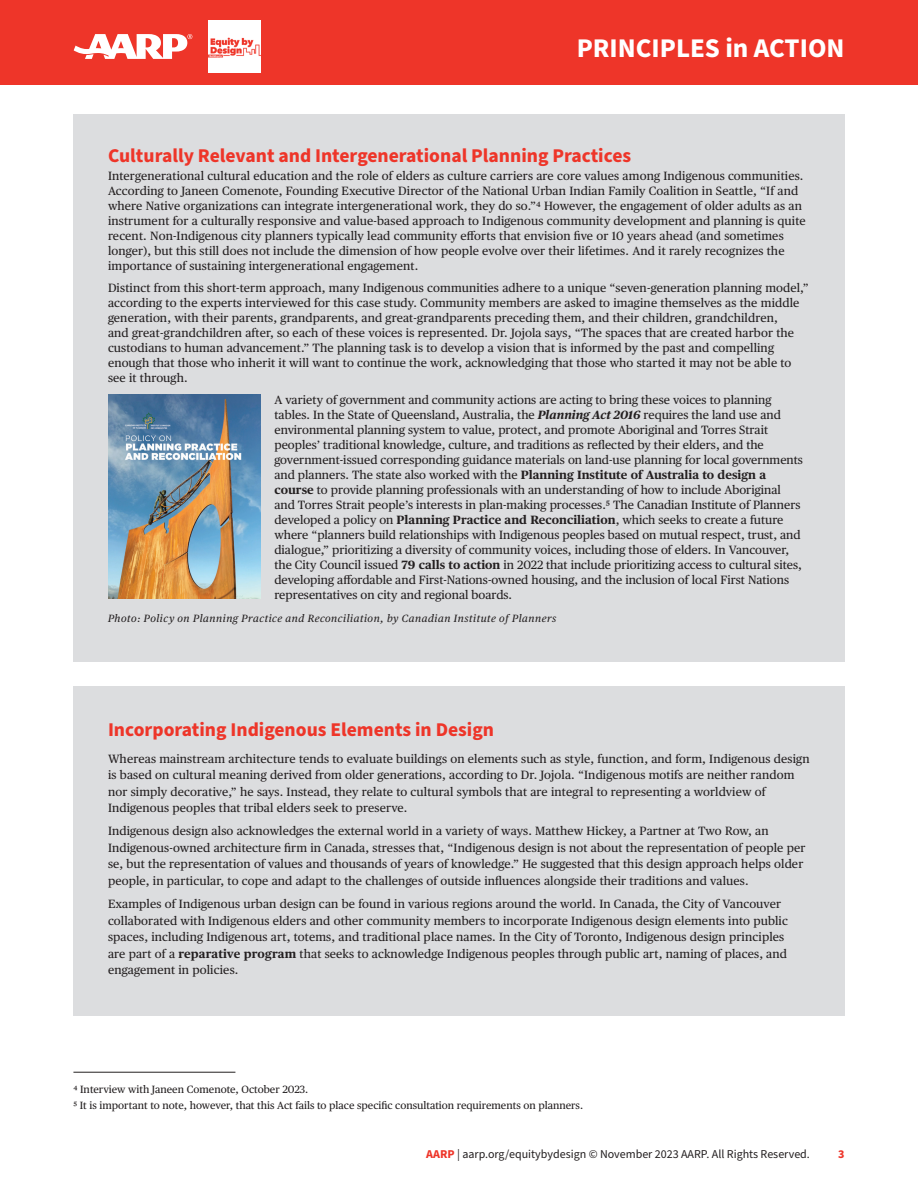
<style>
.page{position:relative;width:918px;height:1188px;background:#fff}
.page>*{position:absolute;margin:0;border:0;box-sizing:border-box;transform-origin:0 0}
.t1{font:700 27px "Source Sans Pro";color:#fff}
.t2{font:700 19.5px "Source Sans Pro";color:#ee3529}
.t3{font:12px/15px "Publico Text";letter-spacing:.01em;color:#231f20}
.t4{font:12px "Source Sans Pro";color:#231f20}
.t5{font:700 12px "Source Sans Pro";color:#ee3529}
.t6{font:10.5px/16px "Publico Text";color:#231f20}
.t7{font:italic 10.5px "Publico Text";letter-spacing:.05em;color:#231f20}
.s1{font-weight:700;font-style:italic}
.s2{font-weight:700}
.s3{font-weight:700;color:#ee3529}
</style>
<div class="page">
<div style="left:73px;top:686px;width:772px;height:329px;background:#dcdddf"></div>
<div style="left:73px;top:114px;width:772px;height:548px;background:#dcdddf"></div>
<hr style="left:73px;top:1072px;width:162px;height:1px;background:#231f20">
<img style="left:108px;top:395px;width:153px;height:203px">
<div style="left:0;top:0;width:918px;height:85px;background:#ee3529"></div>
<svg style="left:74px;top:34px;width:118px;height:25px"></svg>
<img style="left:209px;top:21px;width:52px;height:51px">
<h1 class="t1" style="left:577px;top:29px;width:269px">PRINCIPLES in ACTION</h1>
<h2 class="t2" style="left:108px;top:142px;width:525px">Culturally Relevant and Intergenerational Planning Practices</h2>
<p class="t3" style="left:108px;top:168px;width:699px">Intergenerational cultural education and the role of elders as culture carriers are core values among Indigenous communities.<br>According to Janeen Comenote, Founding Executive Director of the National Urban Indian Family Coalition in Seattle, “If and where Native organizations can integrate intergenerational work, they do so.”4 However, the engagement of older adults as an instrument for a culturally responsive and value-based approach to Indigenous community development and planning is quite recent. Non-Indigenous city planners typically lead community efforts that envision five or 10 years ahead (and sometimes longer), but this still does not include the dimension of how people evolve over their lifetimes. And it rarely recognizes the importance of sustaining intergenerational engagement.</p>
<p class="t3" style="left:108px;top:279px;width:702px">Distinct from this short-term approach, many Indigenous communities adhere to a unique “seven-generation planning model,” according to the experts interviewed for this case study. Community members are asked to imagine themselves as the middle generation, with their parents, grandparents, and great-grandparents preceding them, and their children, grandchildren,<br>and great-grandchildren after, so each of these voices is represented. Dr. Jojola says, “The spaces that are created harbor the custodians to human advancement.” The planning task is to develop a vision that is informed by the past and compelling enough that those who inherit it will want to continue the work, acknowledging that those who started it may not be able to see it through.</p>
<p class="t3" style="left:274px;top:391px;width:530px">A variety of government and community actions are acting to bring these voices to planning tables. In the State of Queensland, Australia, the <span class="s1">Planning Act 2016</span> requires the land use and environmental planning system to value, protect, and promote Aboriginal and Torres Strait peoples’ traditional knowledge, culture, and traditions as reflected by their elders, and the government-issued corresponding guidance materials on land-use planning for local governments and planners. The state also worked with the <span class="s2">Planning Institute of Australia to design a course</span> to provide planning professionals with an understanding of how to include Aboriginal and Torres Strait people’s interests in plan-making processes.5 The Canadian Institute of Planners developed a policy on <span class="s2">Planning Practice and Reconciliation</span>, which seeks to create a future where “planners build relationships with Indigenous peoples based on mutual respect, trust, and dialogue,” prioritizing a diversity of community voices, including those of elders. In Vancouver, the City Council issued <span class="s2">79 calls to action</span> in 2022 that include prioritizing access to cultural sites, developing affordable and First-Nations-owned housing, and the inclusion of local First Nations representatives on city and regional boards.</p>
<p class="t7" style="left:108px;top:610px;width:450px">Photo: Policy on Planning Practice and Reconciliation, by Canadian Institute of Planners</p>
<h2 class="t2" style="left:108px;top:716px;width:388px">Incorporating Indigenous Elements in Design</h2>
<p class="t3" style="left:108px;top:749px;width:703px;line-height:16.5px">Whereas mainstream architecture tends to evaluate buildings on elements such as style, function, and form, Indigenous design is based on cultural meaning derived from older generations, according to Dr. Jojola. “Indigenous motifs are neither random nor simply decorative,” he says. Instead, they relate to cultural symbols that are integral to representing a worldview of Indigenous peoples that tribal elders seek to preserve.</p>
<p class="t3" style="left:108px;top:822px;width:699px;line-height:16.5px">Indigenous design also acknowledges the external world in a variety of ways. Matthew Hickey, a Partner at Two Row, an Indigenous-owned architecture firm in Canada, stresses that, “Indigenous design is not about the representation of people per se, but the representation of values and thousands of years of knowledge.” He suggested that this design approach helps older people, in particular, to cope and adapt to the challenges of outside influences alongside their traditions and values.</p>
<p class="t3" style="left:108px;top:895px;width:681px;line-height:16.5px">Examples of Indigenous urban design can be found in various regions around the world. In Canada, the City of Vancouver collaborated with Indigenous elders and other community members to incorporate Indigenous design elements into public spaces, including Indigenous art, totems, and traditional place names. In the City of Toronto, Indigenous design principles are part of a <span class="s2">reparative program</span> that seeks to acknowledge Indigenous peoples through public art, naming of places, and engagement in policies.</p>
<p class="t6" style="left:73px;top:1081px;width:511px">4 Interview with Janeen Comenote, October 2023.<br>5 It is important to note, however, that this Act fails to place specific consultation requirements on planners.</p>
<p class="t4" style="left:426px;top:1146px;width:385px"><span class="s3">AARP</span> | aarp.org/equitybydesign © November 2023 AARP. All Rights Reserved.</p>
<p class="t5" style="left:838px;top:1146px;width:8px">3</p>
</div>
